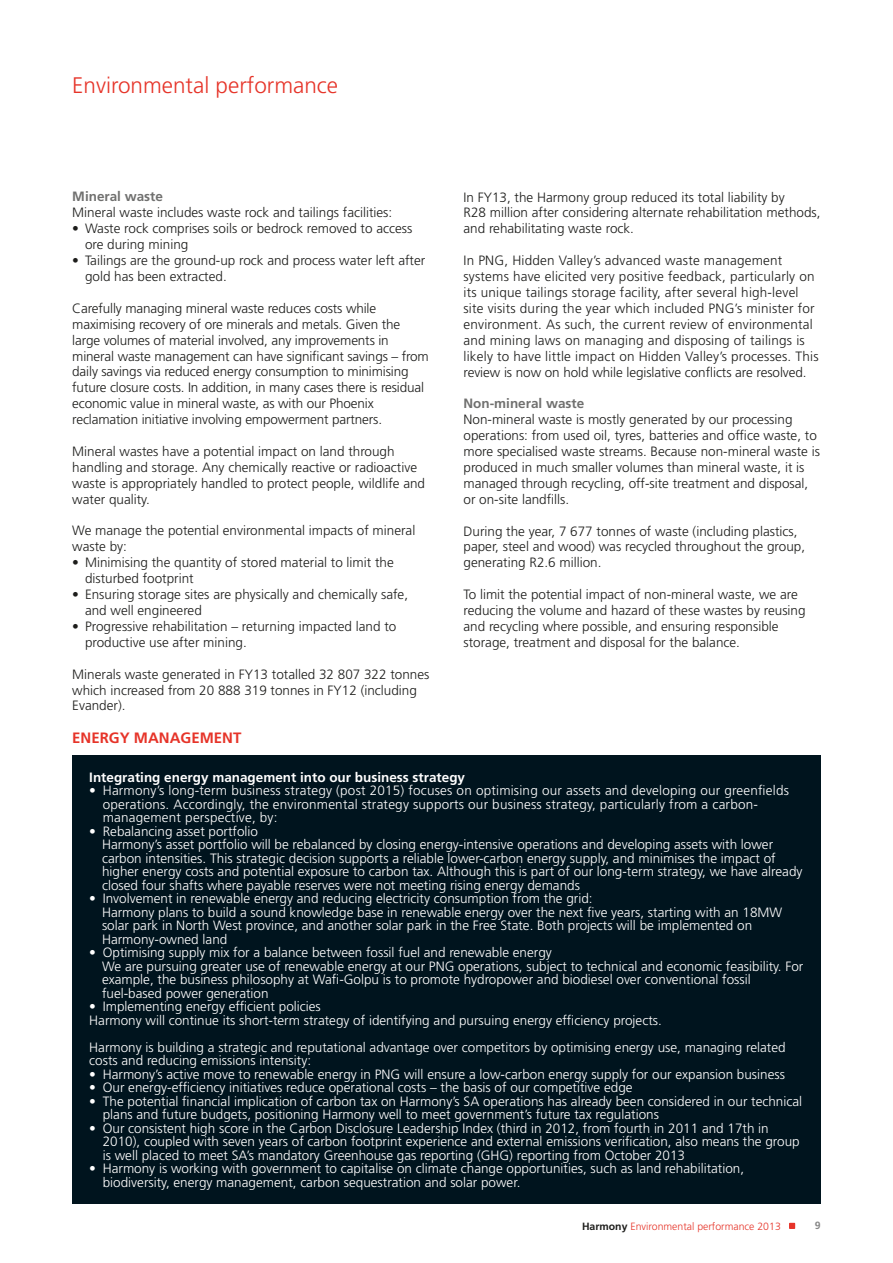
<style>
.page{position:relative;width:893px;height:1263px;background:#fff}
.page>*{position:absolute;margin:0;border:0;box-sizing:border-box;transform-origin:0 0}
.t1{font:300 22.5px "Frutiger LT Std";color:#e63429}
.t2{font:700 15px "Frutiger LT Std";color:#e63429}
.t3{font:300 13.5px/13.5px "Frutiger LT Std";color:#fff}
.t4{font:300 13.5px/15.9px "Frutiger LT Std";color:#1d1d1b}
.t5{font:700 13.5px "Frutiger LT Std";color:#fff}
.t6{font:700 13.5px "Frutiger LT Std";color:#70706f}
.t7{font:300 10.5px "Frutiger LT Std";color:#e63429}
.t8{font:700 10.5px "Frutiger LT Std";color:#878787}
.s1{font-weight:700;color:#1d1d1b}
</style>
<div class="page">
<svg style="left:789px;top:1223px;width:6px;height:6px"></svg>
<div style="left:72px;top:755px;width:749px;height:449px;background:#00141e"></div>
<h1 class="t1" style="left:72px;top:73px;width:267px">Environmental performance</h1>
<p class="t6" style="left:72px;top:189px;width:92px">Mineral waste</p>
<p class="t4" style="left:72px;top:205px;width:322px">Mineral waste includes waste rock and tailings facilities:</p>
<p class="t4" style="left:85px;top:221px;width:329px;text-indent:-13px">• Waste rock comprises soils or bedrock removed to access ore during mining</p>
<p class="t4" style="left:85px;top:253px;width:342px;text-indent:-13px">• Tailings are the ground-up rock and process water left after gold has been extracted.</p>
<p class="t4" style="left:72px;top:300px;width:358px">Carefully managing mineral waste reduces costs while maximising recovery of ore minerals and metals. Given the large volumes of material involved, any improvements in mineral waste management can have significant savings – from daily savings via reduced energy consumption to minimising future closure costs. In addition, in many cases there is residual economic value in mineral waste, as with our Phoenix reclamation initiative involving empowerment partners.</p>
<p class="t4" style="left:72px;top:444px;width:354px">Mineral wastes have a potential impact on land through handling and storage. Any chemically reactive or radioactive waste is appropriately handled to protect people, wildlife and water quality.</p>
<p class="t4" style="left:72px;top:523px;width:345px">We manage the potential environmental impacts of mineral waste by:</p>
<p class="t4" style="left:85px;top:555px;width:310px;text-indent:-13px">• Minimising the quantity of stored material to limit the disturbed footprint</p>
<p class="t4" style="left:85px;top:587px;width:325px;text-indent:-13px">• Ensuring storage sites are physically and chemically safe, and well engineered</p>
<p class="t4" style="left:85px;top:618px;width:313px;text-indent:-13px">• Progressive rehabilitation – returning impacted land to productive use after mining.</p>
<p class="t4" style="left:72px;top:666px;width:359px">Minerals waste generated in FY13 totalled 32 807 322 tonnes which increased from 20 888 319 tonnes in FY12 (including<br>Evander).</p>
<p class="t4" style="left:463px;top:189px;width:359px">In FY13, the Harmony group reduced its total liability by<br>R28 million after considering alternate rehabilitation methods, and rehabilitating waste rock.</p>
<p class="t4" style="left:463px;top:253px;width:357px">In PNG, Hidden Valley’s advanced waste management systems have elicited very positive feedback, particularly on its unique tailings storage facility, after several high-level site visits during the year which included PNG’s minister for environment. As such, the current review of environmental and mining laws on managing and disposing of tailings is likely to have little impact on Hidden Valley’s processes. This review is now on hold while legislative conflicts are resolved.</p>
<p class="t6" style="left:463px;top:396px;width:122px">Non-mineral waste</p>
<p class="t4" style="left:463px;top:412px;width:358px">Non-mineral waste is mostly generated by our processing operations: from used oil, tyres, batteries and office waste, to more specialised waste streams. Because non-mineral waste is produced in much smaller volumes than mineral waste, it is managed through recycling, off-site treatment and disposal, or on-site landfills.</p>
<p class="t4" style="left:463px;top:523px;width:343px">During the year, 7 677 tonnes of waste (including plastics, paper, steel and wood) was recycled throughout the group, generating R2.6 million.</p>
<p class="t4" style="left:463px;top:587px;width:344px">To limit the potential impact of non-mineral waste, we are reducing the volume and hazard of these wastes by reusing and recycling where possible, and ensuring responsible storage, treatment and disposal for the balance.</p>
<p class="t2" style="left:72px;top:729px;width:171px">ENERGY MANAGEMENT</p>
<p class="t5" style="left:89px;top:769px;width:377px">Integrating energy management into our business strategy</p>
<p class="t3" style="left:103px;top:784px;width:688px;text-indent:-14px">• Harmony’s long-term business strategy (post 2015) focuses on optimising our assets and developing our greenfields operations. Accordingly, the environmental strategy supports our business strategy, particularly from a carbon&shy;management perspective, by:</p>
<p class="t3" style="left:102px;top:825px;width:702px;text-indent:-13px">• Rebalancing asset portfolio<br>Harmony’s asset portfolio will be rebalanced by closing energy-intensive operations and developing assets with lower carbon intensities. This strategic decision supports a reliable lower-carbon energy supply, and minimises the impact of higher energy costs and potential exposure to carbon tax. Although this is part of our long-term strategy, we have already closed four shafts where payable reserves were not meeting rising energy demands</p>
<p class="t3" style="left:102px;top:892px;width:682px;text-indent:-13px">• Involvement in renewable energy and reducing electricity consumption from the grid:<br>Harmony plans to build a sound knowledge base in renewable energy over the next five years, starting with an 18MW solar park in North West province, and another solar park in the Free State. Both projects will be implemented on Harmony-owned land</p>
<p class="t3" style="left:102px;top:946px;width:703px;text-indent:-13px">• Optimising supply mix for a balance between fossil fuel and renewable energy<br>We are pursuing greater use of renewable energy at our PNG operations, subject to technical and economic feasibility. For example, the business philosophy at Wafi-Golpu is to promote hydropower and biodiesel over conventional fossil fuel-based power generation</p>
<p class="t3" style="left:89px;top:1000px;width:574px">• Implementing energy efficient policies<br>Harmony will continue its short-term strategy of identifying and pursuing energy efficiency projects.</p>
<p class="t3" style="left:89px;top:1041px;width:698px">Harmony is building a strategic and reputational advantage over competitors by optimising energy use, managing related costs and reducing emissions intensity:</p>
<p class="t3" style="left:89px;top:1068px;width:697px">• Harmony’s active move to renewable energy in PNG will ensure a low-carbon energy supply for our expansion business</p>
<p class="t3" style="left:89px;top:1081px;width:545px">• Our energy-efficiency initiatives reduce operational costs – the basis of our competitive edge</p>
<p class="t3" style="left:103px;top:1095px;width:701px;text-indent:-14px">• The potential financial implication of carbon tax on Harmony’s SA operations has already been considered in our technical plans and future budgets, positioning Harmony well to meet government’s future tax regulations</p>
<p class="t3" style="left:103px;top:1122px;width:698px;text-indent:-14px">• Our consistent high score in the Carbon Disclosure Leadership Index (third in 2012, from fourth in 2011 and 17th in<br>2010), coupled with seven years of carbon footprint experience and external emissions verification, also means the group is well placed to meet SA’s mandatory Greenhouse gas reporting (GHG) reporting from October 2013</p>
<p class="t3" style="left:103px;top:1162px;width:643px;text-indent:-14px">• Harmony is working with government to capitalise on climate change opportunities, such as land rehabilitation, biodiversity, energy management, carbon sequestration and solar power.</p>
<p class="t7" style="left:582px;top:1221px;width:200px"><span class="s1">Harmony</span> Environmental performance 2013</p>
<p class="t8" style="left:815px;top:1219px;width:7px">9</p>
</div>
